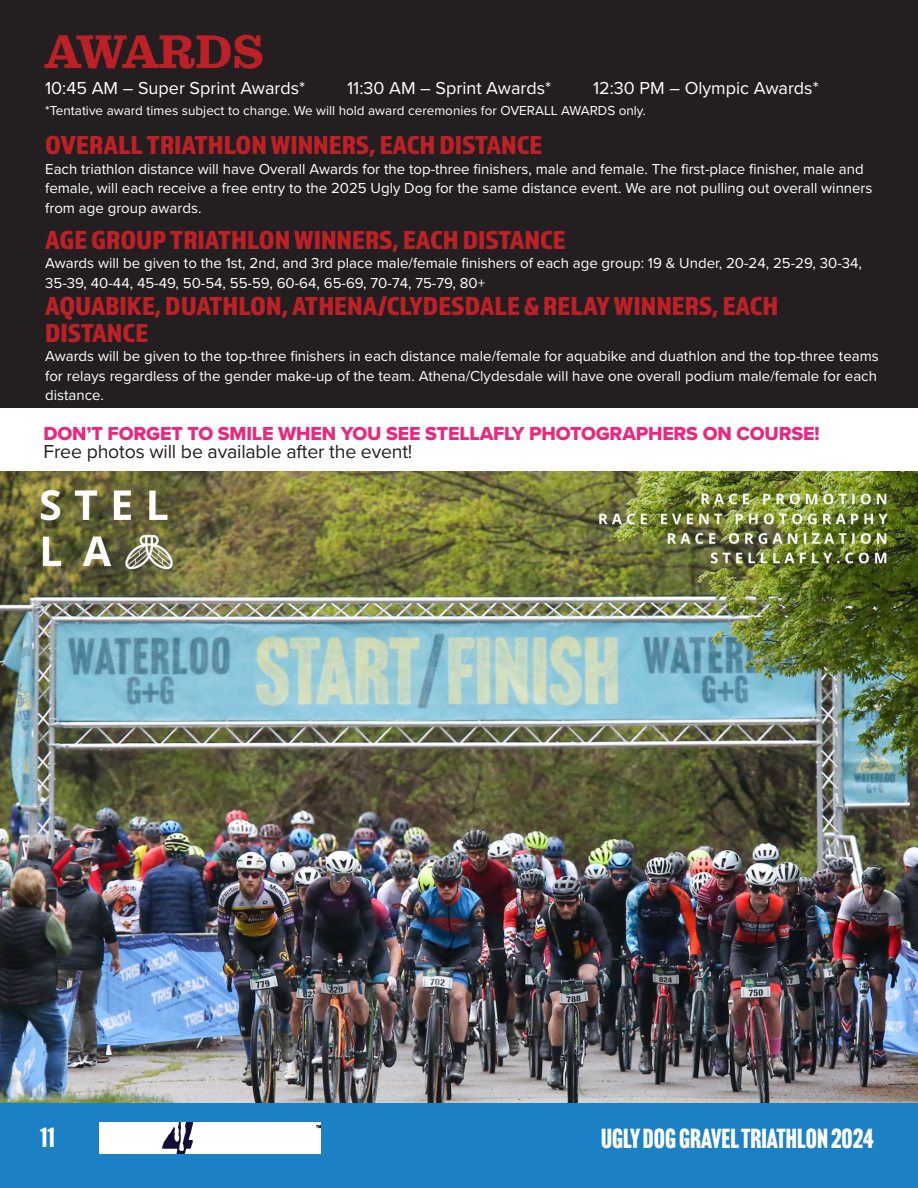
<style>
.page{position:relative;width:918px;height:1188px;background:#fff}
.page>*{position:absolute;margin:0;border:0;box-sizing:border-box;transform-origin:0 0}
.t1{font:48px "Pulpo Rust 100";color:#bd2026}
.t2{font:27px/27px "Almaq Refined";color:#bd2026}
.t3{font:27px "Headline Gothic ATF";color:#fff}
.t4{font:19.5px "Proxima Nova Extrabld";letter-spacing:-.01em;color:#ea287d}
.t5{font:19.5px "Proxima Nova";letter-spacing:-.01em;color:#231f20}
.Hyphenated{font:18px "Proxima Nova";color:#fff}
.t6{font:15px/19.5px "Proxima Nova";color:#fff}
.Hyphenated-2{font:13.5px "Proxima Nova";color:#fff}
</style>
<div class="page">
<div style="left:0;top:1102px;width:918px;height:86px;background:#1b81c4"></div>
<img style="left:99px;top:1123px;width:221px;height:30px">
<div style="left:0;top:0;width:918px;height:407px;background:#231f20"></div>
<img style="left:0;top:472px;width:918px;height:630px">
<p class="t1" style="left:45px;top:23px;width:221px">AWARDS</p>
<p class="Hyphenated" style="left:45px;top:75px;width:262px">10:45 AM – Super Sprint Awards*</p>
<p class="Hyphenated" style="left:347px;top:75px;width:206px">11:30 AM – Sprint Awards*</p>
<p class="Hyphenated" style="left:593px;top:75px;width:227px">12:30 PM – Olympic Awards*</p>
<p class="Hyphenated-2" style="left:45px;top:101px;width:602px">*Tentative award times subject to change. We will hold award ceremonies for OVERALL AWARDS only.</p>
<p class="t2" style="left:45px;top:131px;width:499px">OVERALL TRIATHLON WINNERS, EACH DISTANCE</p>
<p class="t6" style="left:45px;top:158px;width:829px">Each triathlon distance will have Overall Awards for the top-three finishers, male and female. The first-place finisher, male and female, will each receive a free entry to the 2025 Ugly Dog for the same distance event. We are not pulling out overall winners from age group awards.</p>
<p class="t2" style="left:45px;top:225px;width:522px">AGE GROUP TRIATHLON WINNERS, EACH DISTANCE</p>
<p class="t6" style="left:45px;top:253px;width:818px">Awards will be given to the 1st, 2nd, and 3rd place male/female finishers of each age group: 19 &amp; Under, 20-24, 25-29, 30-34,<br>35-39, 40-44, 45-49, 50-54, 55-59, 60-64, 65-69, 70-74, 75-79, 80+</p>
<p class="t2" style="left:45px;top:291px;width:735px">AQUABIKE, DUATHLON, ATHENA/CLYDESDALE &amp; RELAY WINNERS, EACH<br>DISTANCE</p>
<p class="t6" style="left:45px;top:346px;width:835px">Awards will be given to the top-three finishers in each distance male/female for aquabike and duathlon and the top-three teams for relays regardless of the gender make-up of the team. Athena/Clydesdale will have one overall podium male/female for each distance.</p>
<p class="t4" style="left:44px;top:419px;width:778px">DON’T FORGET TO SMILE WHEN YOU SEE STELLAFLY PHOTOGRAPHERS ON COURSE!</p>
<p class="t5" style="left:44px;top:437px;width:370px">Free photos will be available after the event!</p>
<h2 class="t3" style="left:40px;top:1122px;width:16px">11</h2>
<h2 class="t3" style="left:601px;top:1123px;width:274px">UGLY DOG GRAVEL TRIATHLON 2024</h2>
</div>
